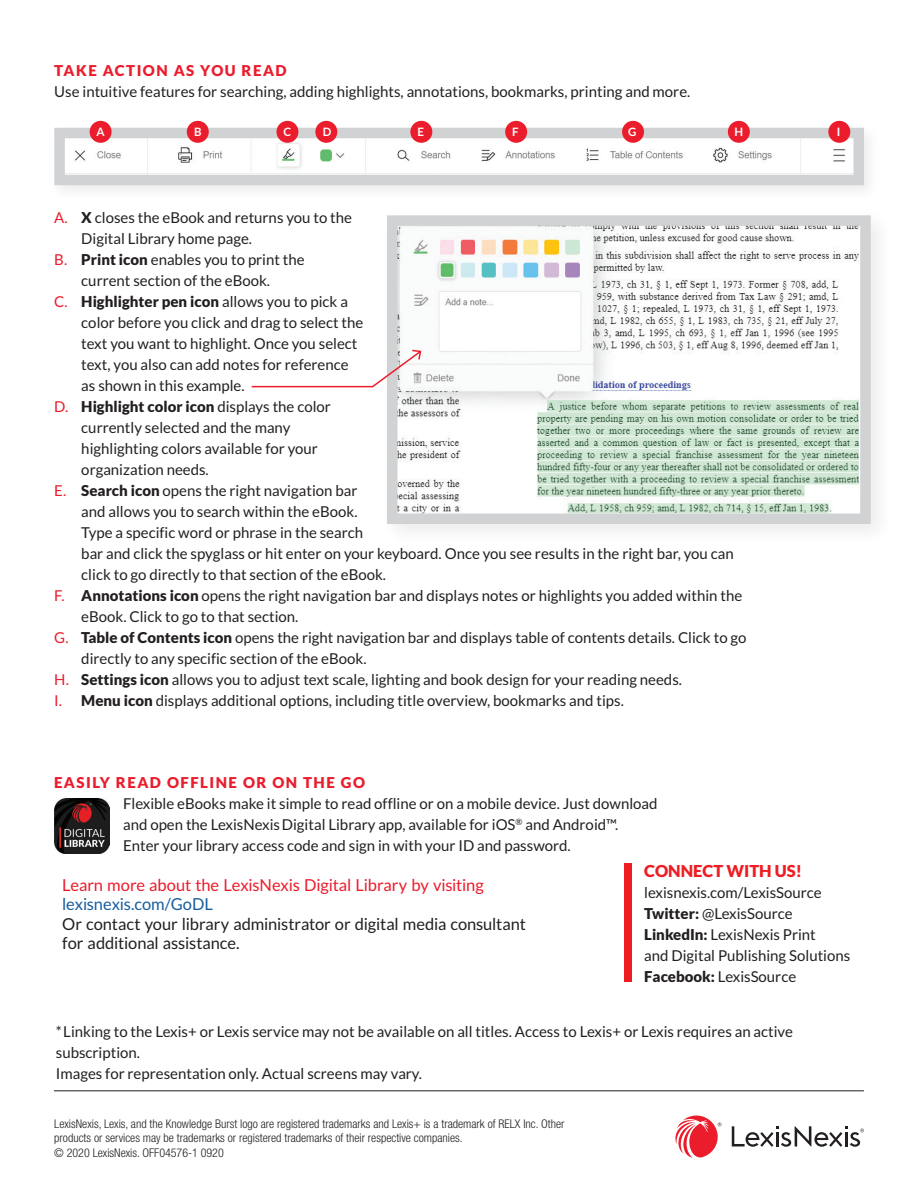
<style>
.page{position:relative;width:918px;height:1188px;background:#fff}
.page>*{position:absolute;margin:0;border:0;box-sizing:border-box;transform-origin:0 0}
.BodyCopy{font:16.5px/19.5px "Lato";letter-spacing:-.01em;color:#231f20}
.t1{font:900 16.5px "Lato";color:#ee1d23}
.BODY_COPY{font:15px/21px "Lato";color:#231f20}
.BODY_COPY-2{font:900 15px "Lato";color:#231f20}
.BODY_COPY-3{font:900 15px "Lato";letter-spacing:.1em;color:#eb1c2c}
.t2{font:300 condensed 12px/14.4px "Helvetica Neue LT Std";color:#231f20}
.t3{font:700 11.55px "Lato";color:#fff}
.s1{color:#eb1c2c}
.s2{font-weight:900}
.s3{font-weight:400;color:#eb1c2c}
.s4{font-weight:400}
.s5{color:#ec1b2b}
.s6{color:#175d9e}
</style>
<div class="page">
<svg style="left:387px;top:215px;width:487px;height:312px"></svg>
<svg style="left:732px;top:1126px;width:132px;height:21px"></svg>
<svg style="left:675px;top:1115px;width:46px;height:43px"></svg>
<div style="left:49px;top:123px;width:831px;height:78px;background:#f9f9f9"></div>
<svg style="left:54px;top:123px;width:812px;height:64px"></svg>
<hr style="left:54px;top:1091px;width:810px;height:1px;background:#231f20">
<div style="left:90px;top:121px;width:22px;height:22px;background:#eb1c2c;border-radius:50%"></div>
<div style="left:276px;top:121px;width:22px;height:22px;background:#eb1c2c;border-radius:50%"></div>
<div style="left:315px;top:121px;width:22px;height:22px;background:#eb1c2c;border-radius:50%"></div>
<div style="left:505px;top:121px;width:22px;height:22px;background:#eb1c2c;border-radius:50%"></div>
<div style="left:728px;top:121px;width:22px;height:22px;background:#eb1c2c;border-radius:50%"></div>
<div style="left:410px;top:121px;width:22px;height:22px;background:#eb1c2c;border-radius:50%"></div>
<div style="left:622px;top:121px;width:22px;height:22px;background:#eb1c2c;border-radius:50%"></div>
<div style="left:828px;top:121px;width:22px;height:22px;background:#eb1c2c;border-radius:50%"></div>
<div style="left:187px;top:121px;width:22px;height:22px;background:#eb1c2c;border-radius:50%"></div>
<svg style="left:251px;top:349px;width:172px;height:39px"></svg>
<img style="left:54px;top:799px;width:55px;height:55px">
<div style="left:625px;top:864px;width:7px;height:118px;background:#ee1d23"></div>
<p class="BODY_COPY-3" style="left:54px;top:62px;width:234px">TAKE ACTION AS YOU READ</p>
<p class="BODY_COPY" style="left:54px;top:81px;width:638px">Use intuitive features for searching, adding highlights, annotations, bookmarks, printing and more.</p>
<p class="t3" style="left:97px;top:126px;width:10px">A</p>
<p class="t3" style="left:194px;top:126px;width:9px">B</p>
<p class="t3" style="left:284px;top:126px;width:9px">C</p>
<p class="t3" style="left:323px;top:126px;width:10px">D</p>
<p class="t3" style="left:417px;top:126px;width:8px">E</p>
<p class="t3" style="left:512px;top:126px;width:8px">F</p>
<p class="t3" style="left:628px;top:126px;width:10px">G</p>
<p class="t3" style="left:735px;top:126px;width:10px">H</p>
<p class="t3" style="left:837px;top:126px;width:5px">I</p>
<p class="BODY_COPY" style="left:54px;top:207px;width:299px"><span class="s1">A.</span> <span class="s2">X</span> closes the eBook and returns you to the</p>
<p class="BODY_COPY" style="left:81px;top:228px;width:172px">Digital Library home page.</p>
<p class="BODY_COPY" style="left:54px;top:249px;width:252px"><span class="s1">B.</span> <span class="s2">Print icon</span> enables you to print the</p>
<p class="BODY_COPY" style="left:81px;top:270px;width:190px">current section of the eBook.</p>
<p class="BODY_COPY-2" style="left:54px;top:293px;width:295px"><span class="s3">C.</span> Highlighter pen icon <span class="s4">allows you to pick a</span></p>
<p class="BODY_COPY" style="left:81px;top:312px;width:284px">color before you click and drag to select the</p>
<p class="BODY_COPY" style="left:81px;top:333px;width:278px">text you want to highlight. Once you select</p>
<p class="BODY_COPY" style="left:81px;top:354px;width:269px">text, you also can add notes for reference as shown in this example.</p>
<p class="BODY_COPY-2" style="left:54px;top:398px;width:278px"><span class="s3">D.</span> Highlight color icon <span class="s4">displays the color</span></p>
<p class="BODY_COPY" style="left:81px;top:417px;width:211px">currently selected and the many</p>
<p class="BODY_COPY" style="left:81px;top:438px;width:238px">highlighting colors available for your</p>
<p class="BODY_COPY" style="left:81px;top:459px;width:129px">organization needs.</p>
<p class="BODY_COPY" style="left:54px;top:480px;width:305px"><span class="s1">E.</span> <span class="s2">Search icon</span> opens the right navigation bar</p>
<p class="BODY_COPY" style="left:81px;top:501px;width:278px">and allows you to search within the eBook.</p>
<p class="BODY_COPY" style="left:81px;top:522px;width:283px">Type a specific word or phrase in the search</p>
<p class="BODY_COPY" style="left:81px;top:543px;width:654px">bar and click the spyglass or hit enter on your keyboard. Once you see results in the right bar, you can</p>
<p class="BODY_COPY" style="left:81px;top:564px;width:306px">click to go directly to that section of the eBook.</p>
<p class="BODY_COPY" style="left:54px;top:585px;width:689px"><span class="s1">F.</span> <span class="s2">Annotations icon</span> opens the right navigation bar and displays notes or highlights you added within the</p>
<p class="BODY_COPY" style="left:81px;top:606px;width:219px">eBook. Click to go to that section.</p>
<p class="BODY_COPY" style="left:54px;top:627px;width:694px"><span class="s1">G.</span> <span class="s2">Table of Contents icon</span> opens the right navigation bar and displays table of contents details. Click to go</p>
<p class="BODY_COPY" style="left:81px;top:648px;width:287px">directly to any specific section of the eBook.</p>
<p class="BODY_COPY" style="left:54px;top:669px;width:629px"><span class="s1">H.</span> <span class="s2">Settings icon</span> allows you to adjust text scale, lighting and book design for your reading needs.</p>
<p class="BODY_COPY" style="left:54px;top:690px;width:571px"><span class="s1">I.</span> <span class="s2">Menu icon</span> displays additional options, including title overview, bookmarks and tips.</p>
<p class="BODY_COPY-3" style="left:54px;top:773px;width:313px">EASILY READ OFFLINE OR ON THE GO</p>
<p class="BODY_COPY" style="left:123px;top:793px;width:536px">Flexible eBooks make it simple to read offline or on a mobile device. Just download and open the LexisNexisDigital Library app, available for iOS<sup>®</sup> and Android™.<br>Enter your library access code and sign in with your ID and password.</p>
<p class="t1" style="left:644px;top:861px;width:159px">CONNECT WITH US!</p>
<p class="BODY_COPY" style="left:644px;top:882px;width:179px">lexisnexis.com/LexisSource</p>
<p class="BODY_COPY" style="left:644px;top:903px;width:150px"><span class="s2">Twitter:</span> @LexisSource</p>
<p class="BODY_COPY" style="left:644px;top:924px;width:208px"><span class="s2">LinkedIn:</span> LexisNexis Print<br>and Digital Publishing Solutions</p>
<p class="BODY_COPY" style="left:644px;top:966px;width:153px"><span class="s2">Facebook:</span> LexisSource</p>
<p class="BodyCopy" style="left:62px;top:875px;width:465px"><span class="s5">Learn more about the LexisNexis Digital Library by visiting </span><span class="s6">lexisnexis.com/GoDL<br></span>Or contact your library administrator or digital media consultant for additional assistance.</p>
<p class="BODY_COPY" style="left:56px;top:1021px;width:739px">*Linking to the Lexis+ or Lexis service may not be available on all titles. Access to Lexis+ or Lexis requires an active subscription.</p>
<p class="BODY_COPY" style="left:56px;top:1063px;width:368px">Images for representation only. Actual screens may vary.</p>
<p class="t2" style="left:54px;top:1116px;width:512px">LexisNexis, Lexis, and the Knowledge Burst logo are registered trademarks and Lexis+ is a trademark of RELX Inc. Other products or services may be trademarks or registered trademarks of their respective companies.<br>© 2020 LexisNexis. OFF04576-1 0920</p>
</div>
